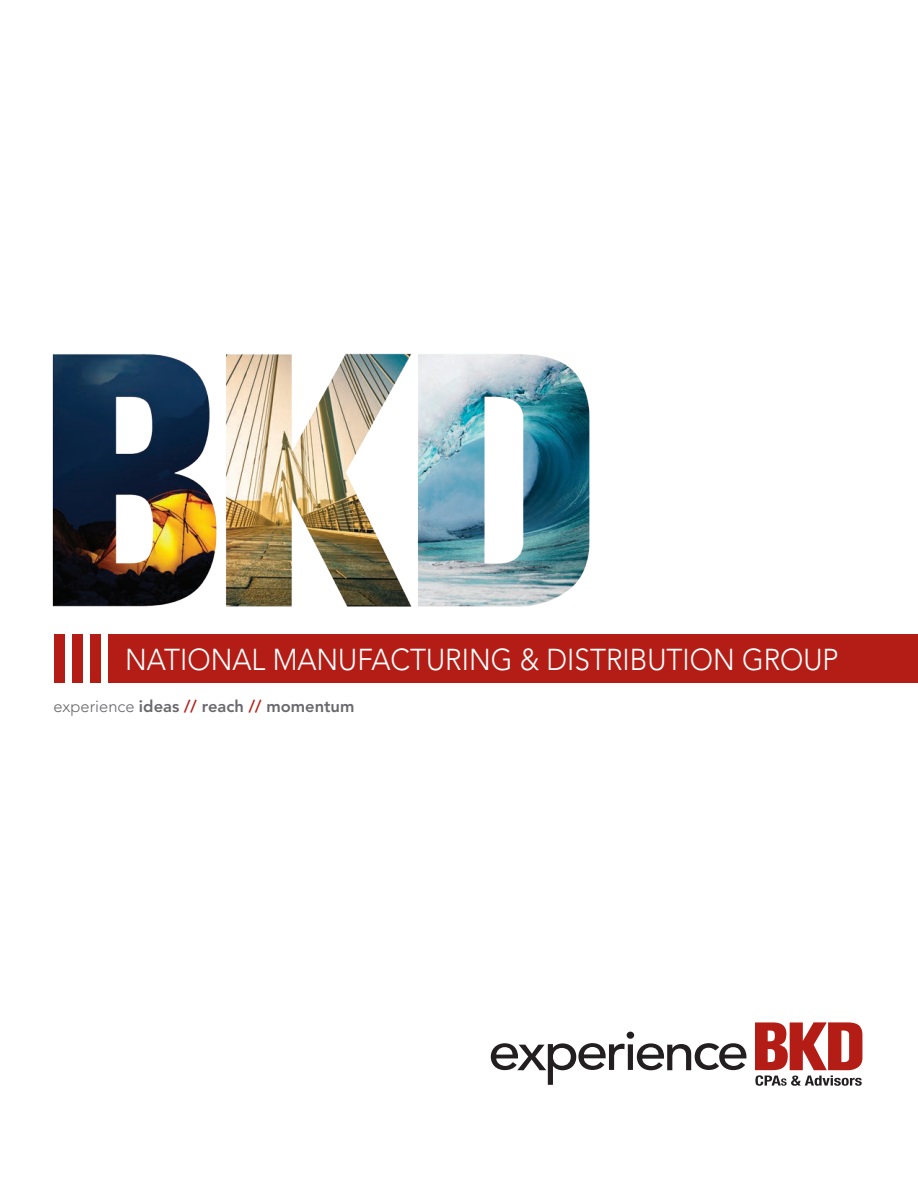
<style>
.page{position:relative;width:918px;height:1188px;background:#fff}
.page>*{position:absolute;margin:0;border:0;box-sizing:border-box;transform-origin:0 0}
.t1{font:300 30px "Avenir LT Std";color:#fff;scale:.93 1}
.t2{font:300 28.5px "Avenir LT Std";color:#fff}
.t3{font:800 16.5px "Avenir LT Std";color:#69696c}
.s1{font-weight:300}
.s2{color:#b41d15}
</style>
<div class="page">
<img style="left:52px;top:353px;width:538px;height:254px">
<svg style="left:491px;top:1032px;width:255px;height:53px"></svg>
<svg style="left:755px;top:1022px;width:107px;height:64px"></svg>
<div style="left:108px;top:634px;width:810px;height:49px;background:#b41d15"></div>
<div style="left:54px;top:634px;width:11px;height:49px;background:#b41d15"></div>
<div style="left:72px;top:634px;width:11px;height:49px;background:#b41d15"></div>
<div style="left:90px;top:634px;width:11px;height:49px;background:#b41d15"></div>
<p class="t2" style="left:123px;top:640px;width:704px">NATIONAL CONSTRUCTION &amp; REAL ESTATE GROUP</p>
<p class="t1" style="left:125px;top:642px;width:769px">NATIONAL MANUFACTURING &amp; DISTRIBUTION GROUP</p>
<p class="t3" style="left:53px;top:697px;width:302px"><span class="s1">experience</span> ideas <span class="s2">//</span> reach <span class="s2">//</span> momentum</p>
</div>
